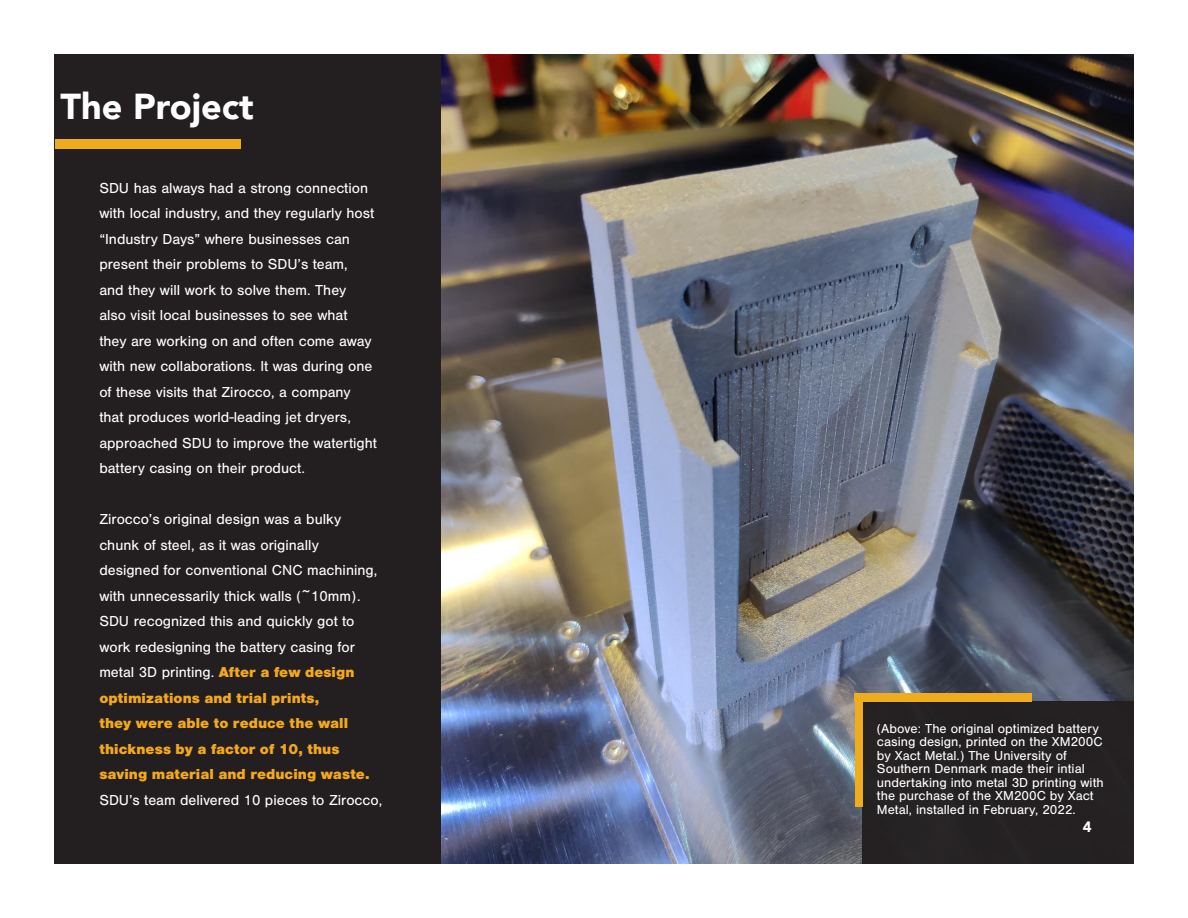
<style>
.page{position:relative;width:1188px;height:918px;background:#fff}
.page>*{position:absolute;margin:0;border:0;box-sizing:border-box;transform-origin:0 0}
.t1{font:900 36px "Avenir";color:#fff}
.t2{font:15px/25.5px "Nimbus San";color:#fff}
.t3{font:900 15px "Avenir";color:#fff}
.t4{font:13.5px/13.5px "Nimbus San";color:#fff}
.s1{font-weight:900;color:#f5a81c}
</style>
<div class="page">
<img style="left:441px;top:54px;width:693px;height:810px">
<div style="left:54px;top:54px;width:387px;height:810px;background:#231f20"></div>
<div style="left:863px;top:702px;width:271px;height:162px;background:#231f20"></div>
<div style="left:855px;top:693px;width:177px;height:9px;background:#efac1c"></div>
<div style="left:855px;top:702px;width:8px;height:105px;background:#efac1c"></div>
<div style="left:55px;top:139px;width:186px;height:10px;background:#efac1c"></div>
<p class="t1" style="left:60px;top:76px;width:195px">The Project</p>
<p class="t2" style="left:99px;top:175px;width:279px">SDU has always had a strong connection with local industry, and they regularly host “Industry Days” where businesses can present their problems to SDU’s team,<br>and they will work to solve them. They<br>also visit local businesses to see what they are working on and often come away with new collaborations. It was during one of these visits that Zirocco, a company that produces world-leading jet dryers, approached SDU to improve the watertight battery casing on their product.</p>
<p class="t2" style="left:99px;top:507px;width:284px">Zirocco’s original design was a bulky chunk of steel, as it was originally designed for conventional CNC machining, with unnecessarily thick walls (~10mm).<br>SDU recognized this and quickly got to work redesigning the battery casing for metal 3D printing. <span class="s1">After a few design optimizations and trial prints,<br>they were able to reduce the wall thickness by a factor of 10, thus saving material and reducing waste.<br></span>SDU’s team delivered 10 pieces to Zirocco,</p>
<p class="t4" style="left:877px;top:722px;width:228px">(Above: The original optimized battery casing design, printed on the XM200C by Xact Metal.) The University of Southern Denmark made their intial undertaking into metal 3D printing with the purchase of the XM200C by Xact Metal, installed in February, 2022.</p>
<p class="t3" style="left:1083px;top:814px;width:10px">4</p>
</div>
